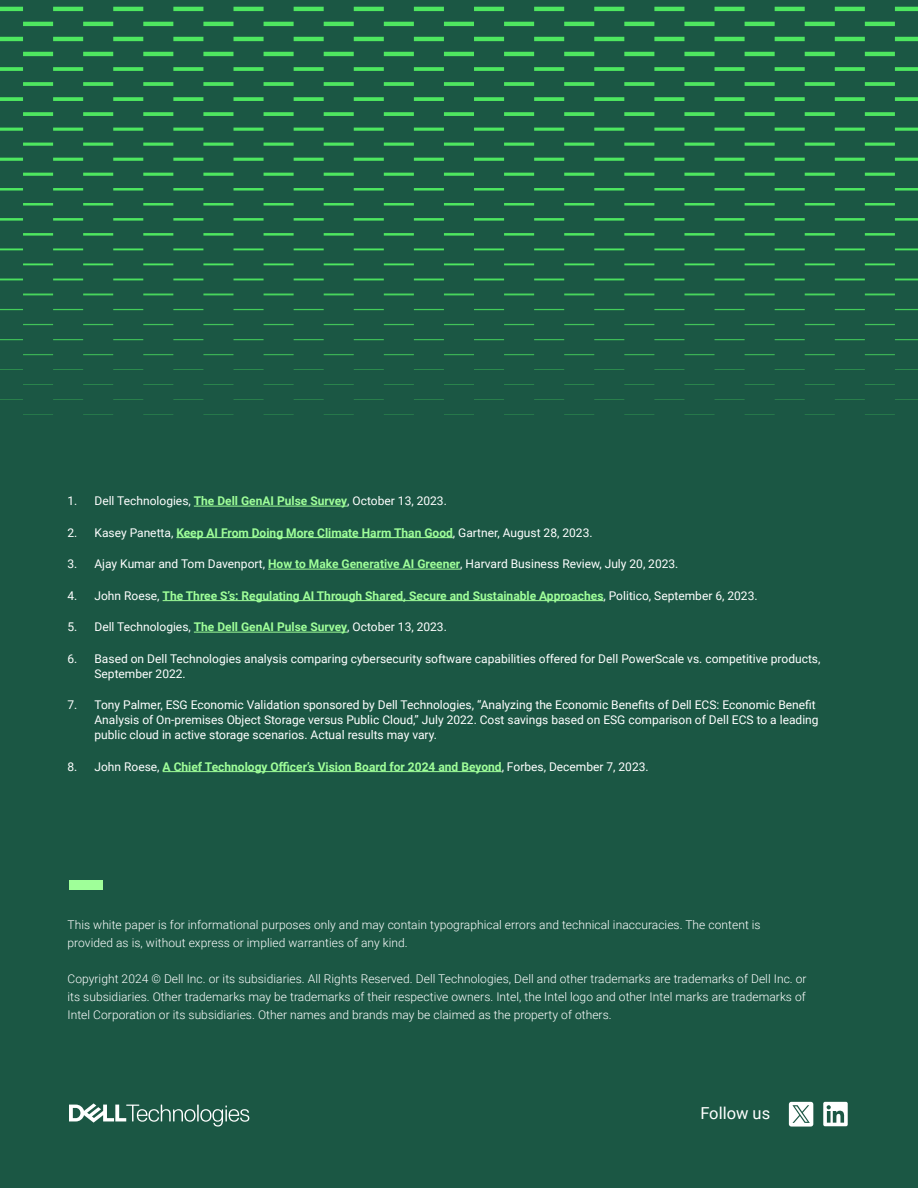
<style>
.page{position:relative;width:918px;height:1188px;background:#1b5744}
.page>*{position:absolute;margin:0;border:0;box-sizing:border-box;transform-origin:0 0}
.Body{font:16.5px "Roboto";color:#fff}
.t1{font:12px/15px "Roboto";color:#fff}
.Birdseed{font:300 12px/18px "Roboto";letter-spacing:.005em;color:#fff}
.t2{font:700 12px "Roboto";color:#9fff99}
.s1{font-weight:700;color:#9fff99}
.s2{font-weight:400;color:#fff}
</style>
<div class="page">
<svg style="left:384px;top:6px;width:534px;height:409px"></svg>
<svg style="left:0;top:6px;width:384px;height:409px"></svg>
<hr style="left:194px;top:506px;width:153px;height:1px;background:#9fff99">
<hr style="left:176px;top:537px;width:277px;height:1px;background:#9fff99">
<hr style="left:268px;top:569px;width:192px;height:1px;background:#9fff99">
<hr style="left:163px;top:600px;width:441px;height:1px;background:#9fff99">
<hr style="left:194px;top:632px;width:153px;height:1px;background:#9fff99">
<hr style="left:163px;top:771px;width:339px;height:1px;background:#9fff99">
<div style="left:69px;top:881px;width:34px;height:9px;background:#9fff99"></div>
<svg style="left:69px;top:1103px;width:180px;height:24px"></svg>
<svg style="left:789px;top:1102px;width:24px;height:25px"></svg>
<svg style="left:823px;top:1102px;width:25px;height:24px"></svg>
<p class="t1" style="left:68px;top:493px;width:381px">1. Dell Technologies, <span class="s1">The Dell GenAI Pulse Survey</span>, October 13, 2023.</p>
<p class="t1" style="left:68px;top:525px;width:527px">2. Kasey Panetta, <span class="s1">Keep AI From Doing More Climate Harm Than Good</span>, Gartner, August 28, 2023.</p>
<p class="t1" style="left:68px;top:556px;width:612px">3. Ajay Kumar and Tom Davenport, <span class="s1">How to Make Generative AI Greener</span>, Harvard Business Review, July 20, 2023.</p>
<p class="t2" style="left:68px;top:587px;width:692px"><span class="s2">4. John Roese,</span> The Three S’s: Regulating AI Through Shared, Secure and Sustainable Approaches<span class="s2">, Politico, September 6, 2023.</span></p>
<p class="t1" style="left:68px;top:619px;width:381px">5. Dell Technologies, <span class="s1">The Dell GenAI Pulse Survey</span>, October 13, 2023.</p>
<p class="t1" style="left:94px;top:651px;width:728px;text-indent:-27px">6. Based on Dell Technologies analysis comparing cybersecurity software capabilities offered for Dell PowerScale vs. competitive products,<br>September 2022.</p>
<p class="t1" style="left:94px;top:697px;width:726px;text-indent:-27px">7. Tony Palmer, ESG Economic Validation sponsored by Dell Technologies, “Analyzing the Economic Benefits of Dell ECS: Economic Benefit<br>Analysis of On-premises Object Storage versus Public Cloud,” July 2022. Cost savings based on ESG comparison of Dell ECS to a leading public cloud in active storage scenarios. Actual results may vary.</p>
<p class="t2" style="left:68px;top:758px;width:583px"><span class="s2">8. John Roese,</span> A Chief Technology Officer’s Vision Board for 2024 and Beyond<span class="s2">, Forbes, December 7, 2023.</span></p>
<p class="Birdseed" style="left:68px;top:915px;width:695px">This white paper is for informational purposes only and may contain typographical errors and technical inaccuracies. The content is provided as is, without express or implied warranties of any kind.</p>
<p class="Birdseed" style="left:68px;top:969px;width:741px;text-align:justify">Copyright 2024 © Dell Inc. or its subsidiaries. All Rights Reserved. Dell Technologies, Dell and other trademarks are trademarks of Dell Inc. or its subsidiaries. Other trademarks may be trademarks of their respective owners. Intel, the Intel logo and other Intel marks are trademarks of Intel Corporation or its subsidiaries. Other names and brands may be claimed as the property of others.</p>
<p class="Body" style="left:700px;top:1101px;width:71px">Follow us</p>
</div>
